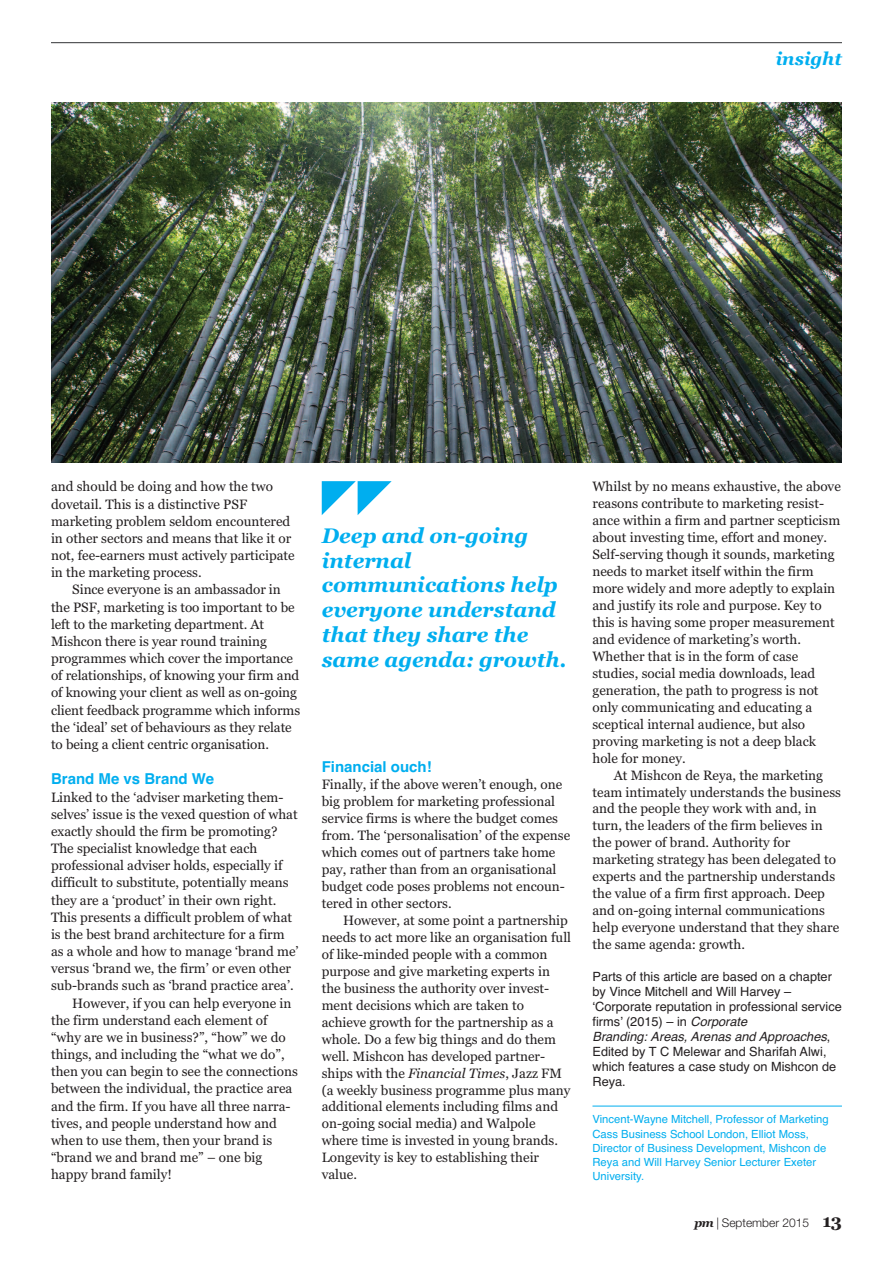
<style>
.page{position:relative;width:893px;height:1263px;background:#fff}
.page>*{position:absolute;margin:0;border:0;box-sizing:border-box;transform-origin:0 0}
.t1{font:italic 700 21px/24.8px "Georgia";color:#00aeef}
.t2{font:italic 700 18px "Georgia";color:#00aeef}
.t3{font:700 15px "Helvetica";color:#00aeef}
.t4{font:13.5px/17px "Georgia";color:#231f20}
.t5{font:12.75px/15px "Helvetica";color:#231f20}
.t6{font:300 12px "Helvetica Neue";color:#231f20}
.t7{font:11.25px/14.2px "Helvetica";color:#00aeef}
.s1{font-style:italic}
.s2{font-family:"Georgia";font-weight:700;font-style:italic}
.s3{font-family:"Georgia";font-weight:700;font-size:18px}
</style>
<div class="page">
<hr style="left:51px;top:42px;width:791px;height:1px;background:#57585a">
<svg style="left:322px;top:481px;width:70px;height:34px"></svg>
<hr style="left:592px;top:1106px;width:250px;height:1px;background:#00aeef">
<img style="left:51px;top:102px;width:791px;height:361px">
<h2 class="t2" style="left:776px;top:48px;width:68px">insight</h2>
<p class="t4" style="left:51px;top:478px;width:245px">and should be doing and how the two dovetail. This is a distinctive PSF marketing problem seldom encountered in other sectors and means that like it or not, fee-earners must actively participate in the marketing process.</p>
<p class="t4" style="left:51px;top:581px;width:251px;text-indent:21px">Since everyone is an ambassador in the PSF, marketing is too important to be left to the marketing department. At Mishcon there is year round training programmes which cover the importance of relationships, of knowing your firm and of knowing your client as well as on-going client feedback programme which informs the ‘ideal’ set of behaviours as they relate to being a client centric organisation.</p>
<p class="t3" style="left:51px;top:770px;width:165px">Brand Me vs Brand We</p>
<p class="t4" style="left:51px;top:788px;width:234px">Linked to the ‘adviser marketing them-</p>
<p class="t4" style="left:51px;top:805px;width:248px">selves’ issue is the vexed question of what</p>
<p class="t4" style="left:51px;top:823px;width:228px">exactly should the firm be promoting?</p>
<p class="t4" style="left:51px;top:840px;width:208px">The specialist knowledge that each</p>
<p class="t4" style="left:51px;top:857px;width:233px">professional adviser holds, especially if</p>
<p class="t4" style="left:51px;top:874px;width:239px">difficult to substitute, potentially means</p>
<p class="t4" style="left:51px;top:891px;width:227px">they are a ‘product’ in their own right.</p>
<p class="t4" style="left:51px;top:908px;width:243px">This presents a difficult problem of what</p>
<p class="t4" style="left:51px;top:926px;width:235px">is the best brand architecture for a firm</p>
<p class="t4" style="left:51px;top:943px;width:249px">as a whole and how to manage ‘brand me’</p>
<p class="t4" style="left:51px;top:960px;width:242px">versus ‘brand we, the firm’ or even other</p>
<p class="t4" style="left:51px;top:977px;width:244px">sub-brands such as ‘brand practice area’.</p>
<p class="t4" style="left:72px;top:994px;width:221px">However, if you can help everyone in</p>
<p class="t4" style="left:51px;top:1011px;width:218px">the firm understand each element of</p>
<p class="t4" style="left:51px;top:1029px;width:236px">“why are we in business?”, “how” we do</p>
<p class="t4" style="left:51px;top:1046px;width:235px">things, and including the “what we do”,</p>
<p class="t4" style="left:51px;top:1063px;width:248px">then you can begin to see the connections</p>
<p class="t4" style="left:51px;top:1080px;width:243px">between the individual, the practice area</p>
<p class="t4" style="left:51px;top:1097px;width:241px">and the firm. If you have all three narra-</p>
<p class="t4" style="left:51px;top:1114px;width:227px">tives, and people understand how and</p>
<p class="t4" style="left:51px;top:1132px;width:223px">when to use them, then your brand is</p>
<p class="t4" style="left:51px;top:1149px;width:213px">“brand we and brand me” – one big</p>
<p class="t4" style="left:51px;top:1166px;width:122px">happy brand family!</p>
<h1 class="t1" style="left:322px;top:523px;width:246px">Deep and on-going internal communications help everyone understand that they share the same agenda: growth.</h1>
<p class="t3" style="left:322px;top:758px;width:111px">Financial ouch!</p>
<p class="t4" style="left:322px;top:776px;width:250px">Finally, if the above weren’t enough, one big problem for marketing professional service firms is where the budget comes from. The ‘personalisation’ of the expense which comes out of partners take home pay, rather than from an organisational budget code poses problems not encoun&shy;tered in other sectors.</p>
<p class="t4" style="left:322px;top:912px;width:251px;text-indent:21px">However, at some point a partnership needs to act more like an organisation full of like-minded people with a common purpose and give marketing experts in the business the authority over invest&shy;ment decisions which are taken to achieve growth for the partnership as a whole. Do a few big things and do them well. Mishcon has developed partner&shy;ships with the <span class="s1">Financial Times</span>, Jazz FM (a weekly business programme plus many additional elements including films and on-going social media) and Walpole where time is invested in young brands.<br>Longevity is key to establishing their value.</p>
<p class="t4" style="left:592px;top:478px;width:250px">Whilst by no means exhaustive, the above reasons contribute to marketing resist&shy;ance within a firm and partner scepticism about investing time, effort and money.<br>Self-serving though it sounds, marketing needs to market itself within the firm more widely and more adeptly to explain and justify its role and purpose. Key to this is having some proper measurement and evidence of marketing’s worth.<br>Whether that is in the form of case studies, social media downloads, lead generation, the path to progress is not only communicating and educating a sceptical internal audience, but also proving marketing is not a deep black hole for money.</p>
<p class="t4" style="left:592px;top:766px;width:250px;text-indent:21px">At Mishcon de Reya, the marketing team intimately understands the business and the people they work with and, in turn, the leaders of the firm believes in the power of brand. Authority for marketing strategy has been delegated to experts and the partnership understands the value of a firm first approach. Deep and on-going internal communications help everyone understand that they share the same agenda: growth.</p>
<p class="t5" style="left:592px;top:969px;width:251px">Parts of this article are based on a chapter by Vince Mitchell and Will Harvey – ‘Corporate reputation in professional service firms’ (2015) – in <span class="s1">Corporate<br>Branding: Areas, Arenas and Approaches</span>, Edited by T C Melewar and Sharifah Alwi, which features a case study on Mishcon de Reya.</p>
<p class="t7" style="left:592px;top:1112px;width:238px">Vincent-Wayne Mitchell, Professor of Marketing Cass Business School London, Elliot Moss, Director of Business Development, Mishcon de Reya and Will Harvey Senior Lecturer Exeter University.</p>
<p class="t6" style="left:694px;top:1216px;width:149px"><span class="s2">pm</span> | September 2015 <span class="s3">13</span></p>
</div>
